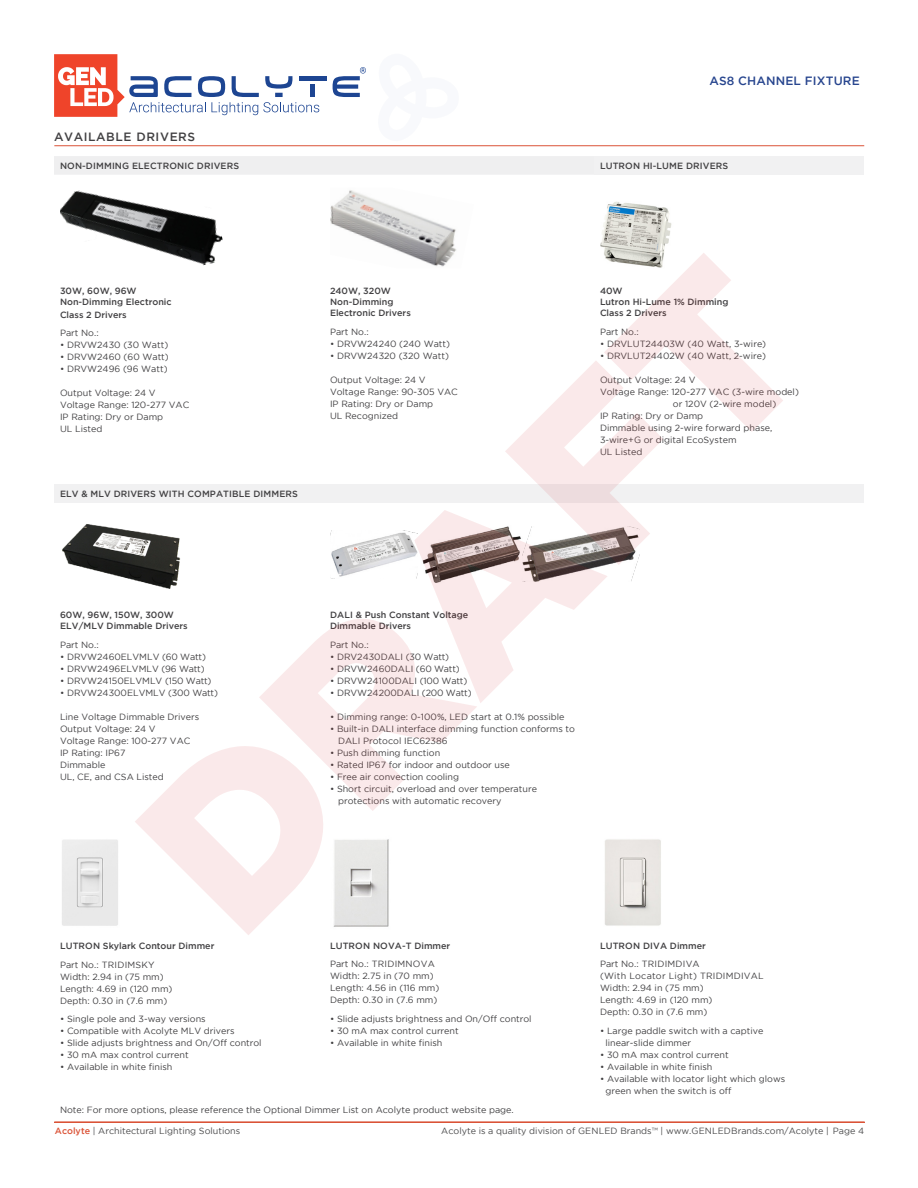
<style>
.page{position:relative;width:918px;height:1188px;background:#fff}
.page>*{position:absolute;margin:0;border:0;box-sizing:border-box;transform-origin:0 0}
.t1{font:500 12px "Gotham";letter-spacing:.015em;color:#27458e}
.t2{font:500 12px "Gotham";letter-spacing:.05em;color:#414042}
.t3{font:9px/12px "Gotham";color:#414042}
.t4{font:500 9px/11.2px "Gotham";color:#414042}
.t5{font:9px "Gotham";color:#4a4a4b}
.t6{font:9px/12px "Gotham";letter-spacing:.025em;color:#414042}
.s1{font-weight:500;color:#db5337}
.s2{color:#58595b}
</style>
<div class="page">
<svg style="left:54px;top:54px;width:265px;height:63px"></svg>
<div style="left:310px;top:85px;width:5px;height:12px;background:#1d4592"></div>
<hr style="left:299px;top:76px;width:27px;height:4px;background:#1d4592">
<svg style="left:333px;top:67px;width:33px;height:30px"></svg>
<hr style="left:54px;top:145px;width:810px;height:1px;background:#db5337">
<hr style="left:54px;top:1122px;width:811px;height:1px;background:#db5337">
<div style="left:54px;top:484px;width:810px;height:19px;background:#f1f1f2"></div>
<img style="left:62px;top:524px;width:73px;height:57px">
<img style="left:62px;top:839px;width:56px;height:87px">
<div style="left:54px;top:156px;width:540px;height:19px;background:#efeff0"></div>
<div style="left:594px;top:156px;width:270px;height:19px;background:#f1f1f2"></div>
<img style="left:60px;top:190px;width:163px;height:63px">
<img style="left:330px;top:190px;width:127px;height:63px">
<img style="left:600px;top:201px;width:72px;height:52px">
<svg style="left:135px;top:253px;width:648px;height:682px"></svg>
<h1 class="t2" style="left:54px;top:129px;width:143px">AVAILABLE DRIVERS</h1>
<h1 class="t1" style="left:710px;top:74px;width:152px">AS8 CHANNEL FIXTURE</h1>
<p class="t4" style="left:60px;top:160px;width:181px">NON-DIMMING ELECTRONIC DRIVERS</p>
<p class="t4" style="left:600px;top:160px;width:130px">LUTRON HI-LUME DRIVERS</p>
<p class="t4" style="left:60px;top:285px;width:113px">30W, 60W, 96W<br>Non-Dimming Electronic</p>
<p class="t4" style="left:60px;top:309px;width:68px">Class 2 Drivers</p>
<p class="t3" style="left:60px;top:327px;width:40px">Part No.:</p>
<p class="t3" style="left:60px;top:339px;width:110px">• DRVW2430 (30 Watt)</p>
<p class="t3" style="left:60px;top:351px;width:110px">• DRVW2460 (60 Watt)</p>
<p class="t3" style="left:60px;top:363px;width:109px">• DRVW2496 (96 Watt)</p>
<p class="t3" style="left:60px;top:387px;width:131px">Output Voltage: 24 V<br>Voltage Range: 120-277 VAC<br>IP Rating: Dry or Damp<br>UL Listed</p>
<p class="t4" style="left:60px;top:488px;width:239px">ELV &amp; MLV DRIVERS WITH COMPATIBLE DIMMERS</p>
<p class="t4" style="left:330px;top:285px;width:82px">240W, 320W<br>Non-Dimming<br>Electronic Drivers</p>
<p class="t3" style="left:330px;top:325px;width:40px">Part No.:</p>
<p class="t3" style="left:330px;top:337px;width:122px">• DRVW24240 (240 Watt)</p>
<p class="t3" style="left:330px;top:349px;width:121px">• DRVW24320 (320 Watt)</p>
<p class="t3" style="left:330px;top:373px;width:129px">Output Voltage: 24 V<br>Voltage Range: 90-305 VAC<br>IP Rating: Dry or Damp<br>UL Recognized</p>
<p class="t4" style="left:600px;top:285px;width:130px">40W<br>Lutron Hi-Lume 1% Dimming<br>Class 2 Drivers</p>
<p class="t3" style="left:600px;top:325px;width:40px">Part No.:</p>
<p class="t3" style="left:600px;top:337px;width:168px">• DRVLUT24403W (40 Watt, 3-wire)</p>
<p class="t3" style="left:600px;top:349px;width:167px">• DRVLUT24402W (40 Watt, 2-wire)</p>
<p class="t3" style="left:600px;top:373px;width:97px">Output Voltage: 24 V</p>
<p class="t3" style="left:600px;top:385px;width:200px">Voltage Range: 120-277 VAC (3-wire model)</p>
<p class="t3" style="left:673px;top:397px;width:105px">or 120V (2-wire model)</p>
<p class="t3" style="left:600px;top:409px;width:105px">IP Rating: Dry or Damp</p>
<p class="t3" style="left:600px;top:421px;width:174px">Dimmable using 2-wire forward phase,</p>
<p class="t3" style="left:600px;top:433px;width:138px">3-wire+G or digital EcoSystem</p>
<p class="t3" style="left:600px;top:445px;width:44px">UL Listed</p>
<p class="t4" style="left:60px;top:609px;width:129px">60W, 96W, 150W, 300W<br>ELV/MLV Dimmable Drivers</p>
<p class="t3" style="left:60px;top:639px;width:40px">Part No.:</p>
<p class="t3" style="left:60px;top:651px;width:147px">• DRVW2460ELVMLV (60 Watt)</p>
<p class="t3" style="left:60px;top:663px;width:146px">• DRVW2496ELVMLV (96 Watt)</p>
<p class="t3" style="left:60px;top:675px;width:153px">• DRVW24150ELVMLV (150 Watt)</p>
<p class="t3" style="left:60px;top:687px;width:159px">• DRVW24300ELVMLV (300 Watt)</p>
<p class="t3" style="left:60px;top:711px;width:141px">Line Voltage Dimmable Drivers<br>Output Voltage: 24 V<br>Voltage Range: 100-277 VAC<br>IP Rating: IP67<br>Dimmable<br>UL, CE, and CSA Listed</p>
<p class="t4" style="left:330px;top:609px;width:140px">DALI &amp; Push Constant Voltage<br>Dimmable Drivers</p>
<p class="t3" style="left:330px;top:639px;width:40px">Part No.:</p>
<p class="t3" style="left:330px;top:651px;width:121px">• DRV2430DALI (30 Watt)</p>
<p class="t3" style="left:330px;top:663px;width:131px">• DRVW2460DALI (60 Watt)</p>
<p class="t3" style="left:330px;top:675px;width:139px">• DRVW24100DALI (100 Watt)</p>
<p class="t3" style="left:330px;top:687px;width:143px">• DRVW24200DALI (200 Watt)</p>
<p class="t3" style="left:330px;top:711px;width:236px">• Dimming range: 0-100%, LED start at 0.1% possible</p>
<p class="t3" style="left:338px;top:723px;width:238px;text-indent:-8px">• Built-in DALI interface dimming function conforms to<br>DALI Protocol IEC62386</p>
<p class="t3" style="left:330px;top:747px;width:112px">• Push dimming function</p>
<p class="t3" style="left:330px;top:759px;width:181px">• Rated IP67 for indoor and outdoor use</p>
<p class="t3" style="left:330px;top:771px;width:131px">• Free air convection cooling</p>
<p class="t3" style="left:338px;top:783px;width:200px;text-indent:-8px">• Short circuit, overload and over temperature protections with automatic recovery</p>
<p class="t4" style="left:60px;top:940px;width:156px">LUTRON Skylark Contour Dimmer</p>
<p class="t3" style="left:60px;top:958px;width:114px">Part No.: TRIDIMSKY<br>Width: 2.94 in (75 mm)<br>Length: 4.69 in (120 mm)<br>Depth: 0.30 in (7.6 mm)</p>
<p class="t3" style="left:60px;top:1013px;width:147px">• Single pole and 3-way versions</p>
<p class="t3" style="left:60px;top:1025px;width:176px">• Compatible with Acolyte MLV drivers</p>
<p class="t3" style="left:60px;top:1037px;width:203px">• Slide adjusts brightness and On/Off control</p>
<p class="t3" style="left:60px;top:1049px;width:130px">• 30 mA max control current</p>
<p class="t3" style="left:60px;top:1061px;width:114px">• Available in white finish</p>
<p class="t4" style="left:330px;top:940px;width:122px">LUTRON NOVA-T Dimmer</p>
<p class="t3" style="left:330px;top:958px;width:111px">Part No.: TRIDIMNOVA<br>Width: 2.75 in (70 mm)<br>Length: 4.56 in (116 mm)<br>Depth: 0.30 in (7.6 mm)</p>
<p class="t3" style="left:330px;top:1013px;width:203px">• Slide adjusts brightness and On/Off control</p>
<p class="t3" style="left:330px;top:1025px;width:130px">• 30 mA max control current</p>
<p class="t3" style="left:330px;top:1037px;width:114px">• Available in white finish</p>
<p class="t3" style="left:60px;top:1103px;width:455px">Note: For more options, please reference the Optional Dimmer List on Acolyte product website page.</p>
<p class="t4" style="left:600px;top:940px;width:107px">LUTRON DIVA Dimmer</p>
<p class="t6" style="left:600px;top:958px;width:165px">Part No.: TRIDIMDIVA<br>(With Locator Light) TRIDIMDIVAL<br>Width: 2.94 in (75 mm)<br>Length: 4.69 in (120 mm)<br>Depth: 0.30 in (7.6 mm)</p>
<p class="t3" style="left:605px;top:1025px;width:160px;text-indent:-5px">• Large paddle switch with a captive linear-slide dimmer</p>
<p class="t3" style="left:600px;top:1049px;width:130px">• 30 mA max control current</p>
<p class="t3" style="left:600px;top:1061px;width:114px">• Available in white finish</p>
<p class="t3" style="left:605px;top:1073px;width:181px;text-indent:-5px">• Available with locator light which glows green when the switch is off</p>
<p class="t5" style="left:55px;top:1126px;width:187px"><span class="s1">Acolyte</span> | Architectural Lighting Solutions</p>
<p class="t5" style="left:441px;top:1126px;width:424px">Acolyte is a quality division of GENLED Brands<span class="s2">™</span> | www.GENLEDBrands.com/Acolyte | Page 4</p>
</div>
